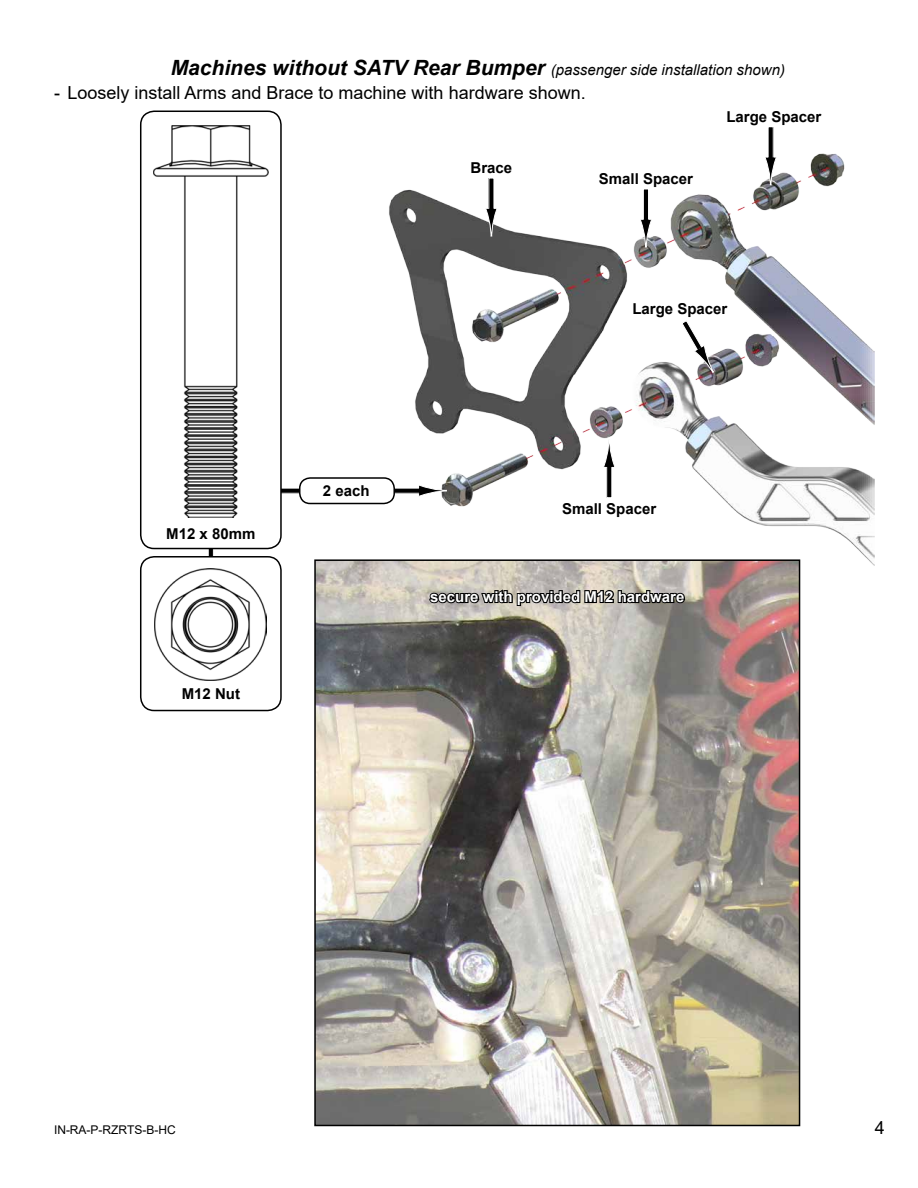
<style>
.page{position:relative;width:918px;height:1188px;background:#fff}
.page>*{position:absolute;margin:0;border:0;box-sizing:border-box;transform-origin:0 0}
.t1{font:18px "Arial";color:#000}
.t2{font:700 15px "Arial";color:#000}
.t3{font:italic 15px "Arial";color:#000}
.t4{font:700 15px "Arial";color:#fff}
.t5{font:12px "Arial";color:#000}
.s1{font-weight:700;font-size:21px}
</style>
<div class="page">
<img style="left:317px;top:562px;width:480px;height:561px">
<svg style="left:428px;top:586px;width:259px;height:22px;background:#726f69"></svg>
<img style="left:367px;top:153px;width:508px;height:433px">
<div style="left:768px;top:127px;width:5px;height:30px;background:#000"></div>
<svg style="left:764px;top:156px;width:13px;height:29px"></svg>
<div style="left:643px;top:189px;width:6px;height:31px;background:#000"></div>
<div style="left:643px;top:189px;width:6px;height:31px;border:1px solid #fff"></div>
<svg style="left:639px;top:219px;width:14px;height:29px"></svg>
<div style="left:607px;top:467px;width:5px;height:31px;background:#000"></div>
<div style="left:606px;top:467px;width:6px;height:31px;border:1px solid #fff"></div>
<svg style="left:603px;top:440px;width:13px;height:28px"></svg>
<svg style="left:681px;top:320px;width:33px;height:54px"></svg>
<div style="left:489px;top:178px;width:5px;height:31px;background:#000"></div>
<svg style="left:485px;top:208px;width:13px;height:29px"></svg>
<div style="left:166px;top:488px;width:253px;height:5px;background:#000"></div>
<div style="left:166px;top:488px;width:253px;height:6px;border:1px solid #fff"></div>
<svg style="left:418px;top:484px;width:29px;height:13px"></svg>
<div style="left:300px;top:478px;width:94px;height:26px;background:#fff;border-radius:10px"></div>
<div style="left:299px;top:477px;width:96px;height:27px;border:2px solid #000;border-radius:10px"></div>
<div style="left:208px;top:513px;width:5px;height:111px;background:#000"></div>
<div style="left:208px;top:513px;width:6px;height:111px;border:1px solid #fff"></div>
<div style="left:141px;top:111px;width:140px;height:438px;background:#fff;border-radius:14px"></div>
<div style="left:140px;top:111px;width:142px;height:438px;border:2px solid #000;border-radius:14px"></div>
<img style="left:154px;top:125px;width:114px;height:361px">
<svg style="left:183px;top:486px;width:55px;height:32px"></svg>
<div style="left:141px;top:557px;width:140px;height:154px;background:#fff;border-radius:14px"></div>
<div style="left:140px;top:556px;width:142px;height:155px;border:2px solid #000;border-radius:14px"></div>
<img style="left:155px;top:569px;width:112px;height:104px">
<svg style="left:181px;top:673px;width:59px;height:8px"></svg>
<p class="t3" style="left:171px;top:60px;width:616px"><span class="s1">Machines without SATV Rear Bumper</span> (passenger side installation shown)</p>
<p class="t1" style="left:54px;top:80px;width:533px">- Loosely install Arms and Brace to machine with hardware shown.</p>
<p class="t2" style="left:471px;top:157px;width:43px">Brace</p>
<p class="t2" style="left:599px;top:168px;width:96px">Small Spacer</p>
<p class="t2" style="left:726px;top:106px;width:97px">Large Spacer</p>
<p class="t2" style="left:632px;top:298px;width:97px">Large Spacer</p>
<p class="t2" style="left:323px;top:480px;width:48px">2 each</p>
<p class="t2" style="left:166px;top:523px;width:91px">M12 x 80mm</p>
<p class="t2" style="left:182px;top:683px;width:60px">M12 Nut</p>
<p class="t2" style="left:562px;top:498px;width:96px">Small Spacer</p>
<p class="t4" style="left:430px;top:586px;width:256px">secure with provided M12 hardware</p>
<p class="t5" style="left:54px;top:1122px;width:123px">IN-RA-P-RZRTS-B-HC</p>
<p class="t1" style="left:875px;top:1115px;width:12px">4</p>
</div>
